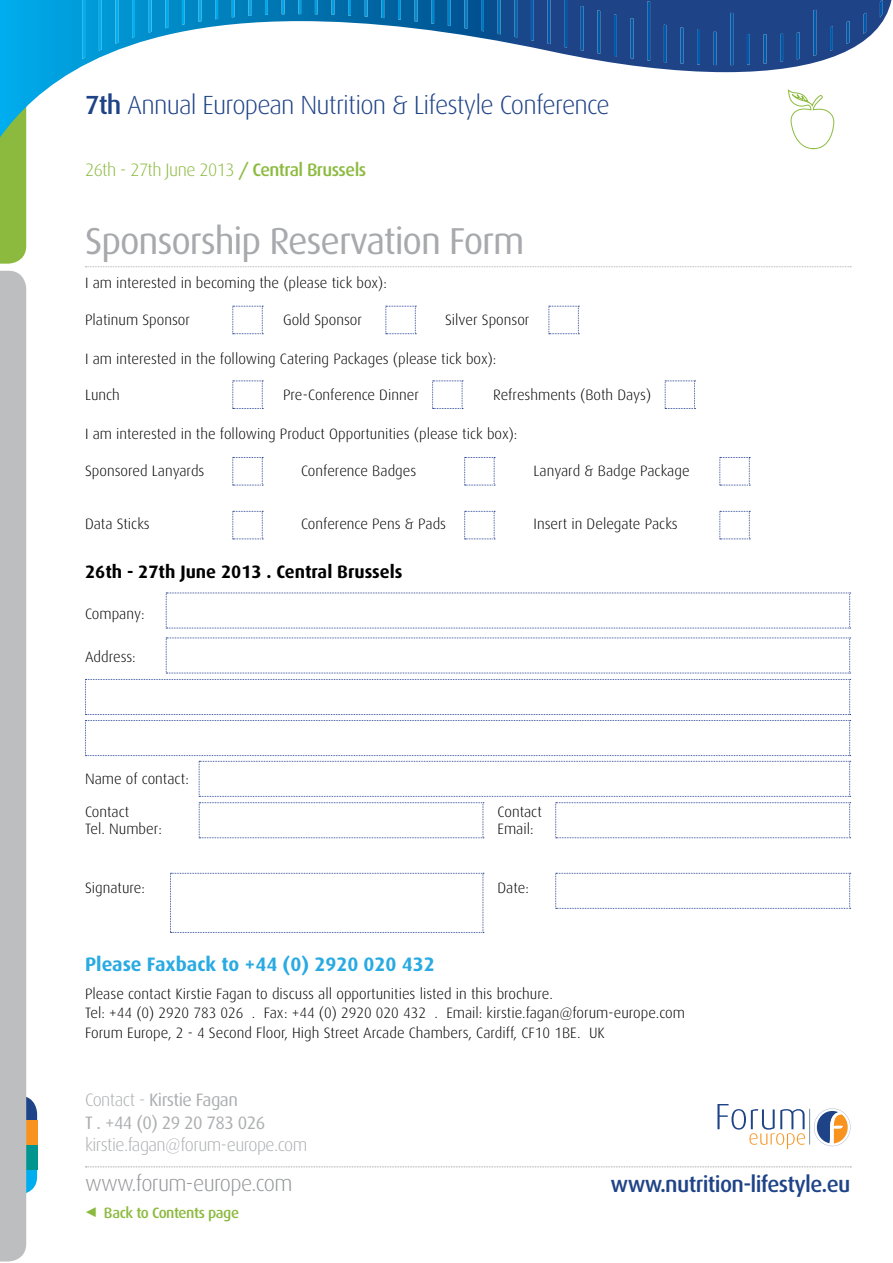
<style>
.page{position:relative;width:893px;height:1263px;background:#fff}
.page>*{position:absolute;margin:0;border:0;box-sizing:border-box;transform-origin:0 0}
.t1{font:37.5px "Dax";letter-spacing:-.03em;color:#a7a9ac}
.t2{font:300 26.25px "Dax";letter-spacing:-.03em;color:#1f4387}
.t3{font:500 22.5px "Dax";letter-spacing:-.03em;color:#1f4387}
.t4{font:300 22.2px "Dax";letter-spacing:-.03em;color:#939598}
.t5{font:700 19.5px "Dax";color:#29aae2}
.t6{font:18px/22.5px "Dax";letter-spacing:-.03em;color:#acaeb0}
.t7{font:300 18px "Dax";letter-spacing:-.03em;color:#8cba3f}
.t8{font:700 18px "Dax";color:#000}
.t9{font:300 18px "Dax";letter-spacing:-.03em;color:#acaeb0}
.t10{font:300 15px/19.5px "Dax";color:#000}
.t11{font:500 15px "Dax";letter-spacing:-.03em;color:#8cba3f}
.s1{font-weight:500}
.s2{font-weight:300}
.s3{font-family:"Modern Pictograms";font-weight:400;font-size:24px}
</style>
<div class="page">
<svg style="left:85px;top:266px;width:766px;height:1px"></svg>
<svg style="left:717px;top:1104px;width:88px;height:45px"></svg>
<svg style="left:814px;top:1108px;width:36px;height:38px"></svg>
<hr style="left:809px;top:1109px;width:1px;height:35px;background:#7895a3">
<div style="left:0;top:137px;width:26px;height:127px;background:#8cba3f"></div>
<svg style="left:85px;top:1166px;width:766px;height:1px"></svg>
<div style="left:0;top:1120px;width:37px;height:74px;background:#00aeef;border-radius:18px"></div>
<div style="left:0;top:1096px;width:37px;height:74px;background:#1f4387;border-radius:18px"></div>
<div style="left:0;top:1120px;width:37px;height:25px;background:#f7931e"></div>
<div style="left:0;top:1145px;width:37px;height:25px;background:#00958f"></div>
<div style="left:0;top:271px;width:26px;height:990px;background:#bcbec0"></div>
<svg style="left:0;top:0;width:891px;height:137px"></svg>
<svg style="left:82px;top:0;width:801px;height:65px"></svg>
<svg style="left:788px;top:64px;width:46px;height:85px"></svg>
<svg style="left:232px;top:306px;width:31px;height:28px"></svg>
<svg style="left:232px;top:380px;width:31px;height:29px"></svg>
<svg style="left:232px;top:457px;width:31px;height:29px"></svg>
<svg style="left:232px;top:511px;width:31px;height:28px"></svg>
<svg style="left:464px;top:511px;width:31px;height:28px"></svg>
<svg style="left:719px;top:511px;width:31px;height:28px"></svg>
<svg style="left:385px;top:306px;width:31px;height:28px"></svg>
<svg style="left:432px;top:380px;width:31px;height:29px"></svg>
<svg style="left:464px;top:457px;width:31px;height:29px"></svg>
<svg style="left:549px;top:306px;width:30px;height:28px"></svg>
<svg style="left:665px;top:380px;width:30px;height:29px"></svg>
<svg style="left:719px;top:457px;width:31px;height:29px"></svg>
<svg style="left:170px;top:873px;width:314px;height:60px"></svg>
<svg style="left:166px;top:593px;width:685px;height:36px"></svg>
<svg style="left:85px;top:638px;width:766px;height:200px"></svg>
<svg style="left:555px;top:873px;width:296px;height:36px"></svg>
<h2 class="t2" style="left:85px;top:90px;width:526px"><span class="s1">7th</span> Annual European Nutrition &amp; Lifestyle Conference</h2>
<p class="t7" style="left:85px;top:159px;width:283px">26th - 27th June 2013 <span class="s1">/ Central Brussels</span></p>
<h1 class="t1" style="left:85px;top:220px;width:441px">Sponsorship Reservation Form</h1>
<p class="t10" style="left:85px;top:273px;width:303px">I am interested in becoming the (please tick box):</p>
<p class="t10" style="left:85px;top:310px;width:107px">Platinum Sponsor</p>
<p class="t10" style="left:283px;top:310px;width:80px">Gold Sponsor</p>
<p class="t10" style="left:445px;top:310px;width:86px">Silver Sponsor</p>
<p class="t10" style="left:85px;top:349px;width:413px">I am interested in the following Catering Packages (please tick box):</p>
<p class="t10" style="left:85px;top:385px;width:36px">Lunch</p>
<p class="t10" style="left:283px;top:385px;width:137px">Pre-Conference Dinner</p>
<p class="t10" style="left:493px;top:385px;width:160px">Refreshments (Both Days)</p>
<p class="t10" style="left:85px;top:424px;width:434px">I am interested in the following Product Opportunities (please tick box):</p>
<p class="t10" style="left:85px;top:461px;width:121px">Sponsored Lanyards</p>
<p class="t10" style="left:301px;top:461px;width:117px">Conference Badges</p>
<p class="t10" style="left:534px;top:461px;width:158px">Lanyard &amp; Badge Package</p>
<p class="t10" style="left:85px;top:514px;width:66px">Data Sticks</p>
<p class="t10" style="left:301px;top:514px;width:147px">Conference Pens &amp; Pads</p>
<p class="t10" style="left:534px;top:514px;width:146px">Insert in Delegate Packs</p>
<p class="t8" style="left:85px;top:562px;width:319px">26th - 27th June 2013 . Central Brussels</p>
<p class="t10" style="left:85px;top:604px;width:61px">Company:</p>
<p class="t10" style="left:85px;top:648px;width:52px">Address:</p>
<p class="t10" style="left:85px;top:769px;width:106px">Name of contact:</p>
<p class="t10" style="left:85px;top:802px;width:46px">Contact</p>
<p class="t10" style="left:498px;top:802px;width:46px">Contact</p>
<p class="t10" style="left:85px;top:820px;width:78px">Tel. Number:</p>
<p class="t10" style="left:498px;top:820px;width:38px">Email:</p>
<p class="t10" style="left:85px;top:878px;width:61px">Signature:</p>
<p class="t10" style="left:498px;top:878px;width:33px">Date:</p>
<h3 class="t5" style="left:85px;top:953px;width:351px">Please Faxback to +44 (0) 2920 020 432</h3>
<p class="t10" style="left:85px;top:984px;width:601px">Please contact Kirstie Fagan to discuss all opportunities listed in this brochure.<br>Tel: +44 (0) 2920 783 026 . Fax: +44 (0) 2920 020 432 . Email: kirstie.fagan@forum-europe.com<br>Forum Europe, 2 - 4 Second Floor, High Street Arcade Chambers, Cardiff, CF10 1BE. UK</p>
<p class="t6" style="left:85px;top:1089px;width:182px"><span class="s2">Contact -</span> Kirstie Fagan<br>T . +44 (0) 29 20 783 026</p>
<p class="t9" style="left:85px;top:1135px;width:224px">kirstie.fagan@forum-europe.com</p>
<h3 class="t4" style="left:85px;top:1171px;width:209px">www.forum-europe.com</h3>
<p class="t11" style="left:85px;top:1204px;width:156px"><span class="s3">&lt;</span> Back to Contents page</p>
<h3 class="t3" style="left:611px;top:1172px;width:241px">www.nutrition-lifestyle.eu</h3>
</div>
